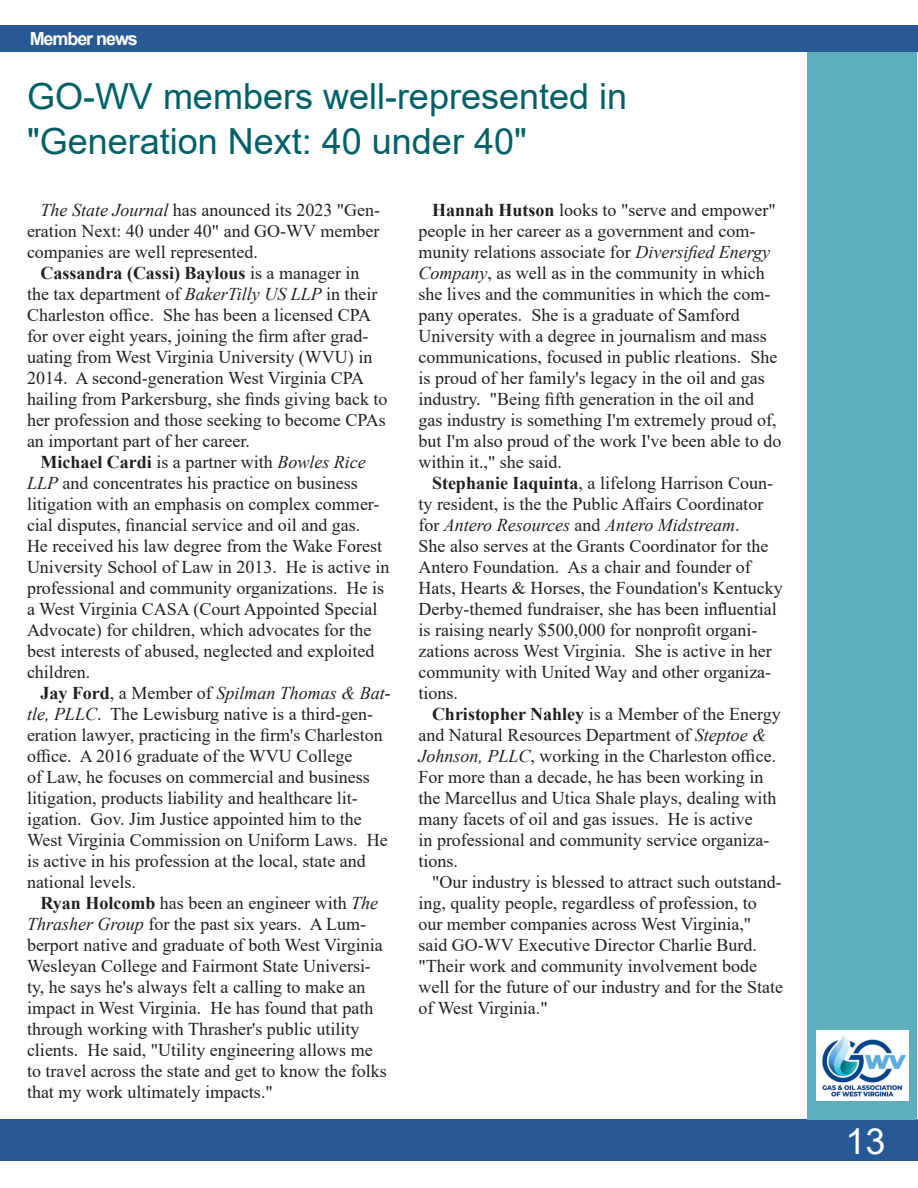
<style>
.page{position:relative;width:918px;height:1188px;background:#fff}
.page>*{position:absolute;margin:0;border:0;box-sizing:border-box;transform-origin:0 0}
.Headline{font:36px/45px "Arial";color:#006068}
.t1{font:36px "Arial";color:#fff}
.Body_text{font:18px/21px "Times New Roman";color:#231f20}
.t2{font:700 18px "Arial";letter-spacing:-.06em;color:#fff}
.s1{font-style:italic}
.s2{font-weight:700}
</style>
<div class="page">
<div style="left:0;top:25px;width:918px;height:27px;background:#265996"></div>
<div style="left:0;top:1119px;width:918px;height:42px;background:#265996"></div>
<div style="left:807px;top:52px;width:110px;height:1068px;background:#5cb0bd"></div>
<img style="left:816px;top:1030px;width:93px;height:71px">
<p class="t2" style="left:30px;top:26px;width:110px">Member news</p>
<p class="Headline" style="left:27px;top:74px;width:602px">GO-WV members well-represented in "Generation Next: 40 under 40"</p>
<p class="Body_text" style="left:27px;top:199px;width:355px;text-align:justify;text-indent:14px"><span class="s1">The State Journal</span> has anounced its 2023 "Gen&shy;eration Next: 40 under 40" and GO-WV member companies are well represented.</p>
<p class="Body_text" style="left:27px;top:262px;width:362px;text-indent:14px"><span class="s2">Cassandra (Cassi) Baylous</span> is a manager in<br>the tax department of <span class="s1">BakerTilly US LLP</span> in their Charleston office. She has been a licensed CPA for over eight years, joining the firm after grad&shy;uating from West Virginia University (WVU) in 2014. A second-generation West Virginia CPA hailing from Parkersburg, she finds giving back to her profession and those seeking to become CPAs an important part of her career.</p>
<p class="Body_text" style="left:27px;top:451px;width:364px;text-indent:14px"><span class="s2">Michael Cardi</span> is a partner with <span class="s1">Bowles Rice LLP</span> and concentrates his practice on business litigation with an emphasis on complex commer&shy;cial disputes, financial service and oil and gas.<br>He received his law degree from the Wake Forest University School of Law in 2013. He is active in professional and community organizations. He is a West Virginia CASA (Court Appointed Special Advocate) for children, which advocates for the best interests of abused, neglected and exploited children.</p>
<p class="Body_text" style="left:27px;top:682px;width:365px;text-indent:14px"><span class="s2">Jay Ford</span>, a Member of <span class="s1">Spilman Thomas &amp; Bat&shy;tle, PLLC</span>. The Lewisburg native is a third-gen&shy;eration lawyer, practicing in the firm's Charleston office. A 2016 graduate of the WVU College<br>of Law, he focuses on commercial and business litigation, products liability and healthcare lit&shy;igation. Gov. Jim Justice appointed him to the West Virginia Commission on Uniform Laws. He is active in his profession at the local, state and national levels.</p>
<p class="Body_text" style="left:27px;top:892px;width:361px;text-indent:14px"><span class="s2">Ryan Holcomb</span> has been an engineer with <span class="s1">The Thrasher Group</span> for the past six years. A Lum&shy;berport native and graduate of both West Virginia Wesleyan College and Fairmont State Universi&shy;ty, he says he's always felt a calling to make an impact in West Virginia. He has found that path through working with Thrasher's public utility clients. He said, "Utility engineering allows me to travel across the state and get to know the folks that my work ultimately impacts."</p>
<p class="Body_text" style="left:418px;top:199px;width:364px;text-indent:14px"><span class="s2">Hannah Hutson</span> looks to "serve and empower" people in her career as a government and com&shy;munity relations associate for <span class="s1">Diversified Energy Company</span>, as well as in the community in which she lives and the communities in which the com&shy;pany operates. She is a graduate of Samford University with a degree in journalism and mass communications, focused in public rleations. She is proud of her family's legacy in the oil and gas industry. "Being fifth generation in the oil and gas industry is something I'm extremely proud of, but I'm also proud of the work I've been able to do within it.," she said.</p>
<p class="Body_text" style="left:418px;top:472px;width:366px;text-indent:14px"><span class="s2">Stephanie Iaquinta</span>, a lifelong Harrison Coun&shy;ty resident, is the the Public Affairs Coordinator for <span class="s1">Antero Resources</span> and <span class="s1">Antero Midstream</span>.<br>She also serves at the Grants Coordinator for the Antero Foundation. As a chair and founder of Hats, Hearts &amp; Horses, the Foundation's Kentucky Derby-themed fundraiser, she has been influential is raising nearly $500,000 for nonprofit organi&shy;zations across West Virginia. She is active in her community with United Way and other organiza&shy;tions.</p>
<p class="Body_text" style="left:418px;top:703px;width:364px;text-indent:14px"><span class="s2">Christopher Nahley</span> is a Member of the Energy and Natural Resources Department of <span class="s1">Steptoe &amp; Johnson, PLLC</span>, working in the Charleston office.<br>For more than a decade, he has been working in the Marcellus and Utica Shale plays, dealing with many facets of oil and gas issues. He is active<br>in professional and community service organiza&shy;tions.</p>
<p class="Body_text" style="left:418px;top:871px;width:366px;text-indent:14px">"Our industry is blessed to attract such outstand&shy;ing, quality people, regardless of profession, to our member companies across West Virginia," said GO-WV Executive Director Charlie Burd. "Their work and community involvement bode well for the future of our industry and for the State of West Virginia."</p>
<h1 class="t1" style="left:846px;top:1116px;width:42px">13</h1>
</div>
